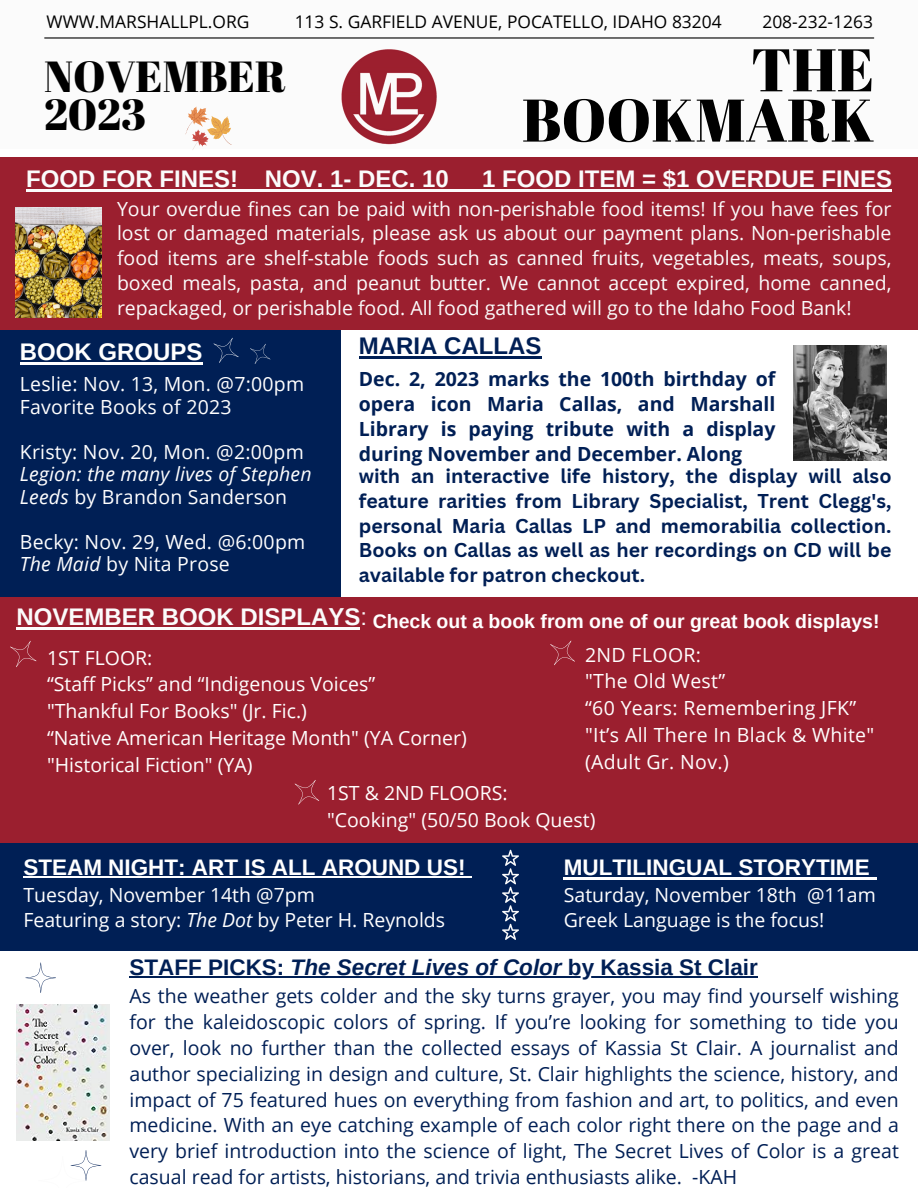
<style>
.page{position:relative;width:918px;height:1188px;background:#fff}
.page>*{position:absolute;margin:0;border:0;box-sizing:border-box;transform-origin:0 0}
.t1{font:60px "Abril Fatface";color:#000}
.t2{font:43.5px "Abril Fatface";color:#000}
.t3{font:700 24px "Arimo";color:#fbfbfb}
.t4{font:700 24px "Arimo";color:#001f55}
.t5{font:700 24px "Arimo";color:#fff}
.t6{font:700 22.5px "Arimo";color:#fff}
.t7{font:700 22.5px "Arimo";color:#001f55}
.t8{font:19.5px/25.8px "Open Sans";color:#001f55;text-align:justify}
.t9{font:19.5px "Open Sans";color:#fff}
.t10{font:19.5px/24.8px "Open Sans";color:#fbfbfb;text-align:justify}
.t11{font:700 19.5px/24.8px "Canva Sans";color:#001f55;text-align:justify}
.t12{font:700 19.5px/24.8px "Open Sans";color:#001f55;text-align:justify}
.t13{font:19.5px/27px "Open Sans";letter-spacing:.02em;color:#fff}
.t14{font:700 19.5px "Arimo";color:#fff}
.t15{font:italic 19.5px "Open Sans";letter-spacing:.01em;color:#fff}
.t16{font:17.4px "Open Sans";color:#000}
.s1{font-style:italic}
.s2{font-weight:400}
</style>
<div class="page">
<div style="left:0;top:330px;width:341px;height:277px;background:#001f55"></div>
<div style="left:0;top:157px;width:918px;height:173px;background:#9b1f2f"></div>
<div style="left:0;top:802px;width:918px;height:149px;background:#001f55"></div>
<div style="left:0;top:597px;width:918px;height:246px;background:#9b1f2f"></div>
<div style="left:0;top:0;width:918px;height:149px;background:#fbfbfb"></div>
<img style="left:341px;top:49px;width:96px;height:96px">
<hr style="left:45px;top:37px;width:829px;height:2px;background:#000">
<svg style="left:10px;top:640px;width:27px;height:27px"></svg>
<svg style="left:550px;top:640px;width:25px;height:26px"></svg>
<svg style="left:502px;top:850px;width:17px;height:90px"></svg>
<svg style="left:294px;top:780px;width:26px;height:25px"></svg>
<svg style="left:213px;top:337px;width:58px;height:27px"></svg>
<hr style="left:130px;top:976px;width:161px;height:1px;background:#001f55">
<hr style="left:291px;top:976px;width:271px;height:1px;background:#001f55">
<hr style="left:562px;top:976px;width:196px;height:1px;background:#001f55">
<svg style="left:70px;top:1150px;width:31px;height:31px"></svg>
<svg style="left:25px;top:963px;width:31px;height:30px"></svg>
<img style="left:16px;top:207px;width:85px;height:110px">
<svg style="left:186px;top:106px;width:46px;height:44px"></svg>
<img style="left:794px;top:345px;width:93px;height:115px">
<img style="left:16px;top:1005px;width:94px;height:136px">
<hr style="left:26px;top:189px;width:212px;height:3px;background:#fbfbfb">
<hr style="left:238px;top:189px;width:27px;height:3px;background:#fbfbfb">
<hr style="left:265px;top:189px;width:184px;height:3px;background:#fbfbfb">
<hr style="left:449px;top:189px;width:33px;height:3px;background:#fbfbfb">
<hr style="left:482px;top:189px;width:410px;height:3px;background:#fbfbfb">
<hr style="left:20px;top:363px;width:182px;height:2px;background:#fff">
<hr style="left:564px;top:877px;width:306px;height:3px;background:#fff">
<svg style="left:870px;top:877px;width:6px;height:3px"></svg>
<hr style="left:23px;top:876px;width:443px;height:1px;background:#fff">
<hr style="left:16px;top:627px;width:344px;height:3px;background:#fbfbfb">
<hr style="left:359px;top:356px;width:182px;height:3px;background:#001f55">
<p class="t16" style="left:47px;top:9px;width:204px">WWW.MARSHALLPL.ORG</p>
<p class="t16" style="left:295px;top:9px;width:429px">113 S. GARFIELD AVENUE, POCATELLO, IDAHO 83204</p>
<p class="t16" style="left:762px;top:9px;width:112px">208-232-1263</p>
<p class="t2" style="left:44px;top:46px;width:244px">NOVEMBER</p>
<p class="t2" style="left:44px;top:84px;width:103px">2023</p>
<p class="t1" style="left:751px;top:28px;width:125px">THE</p>
<p class="t1" style="left:522px;top:78px;width:354px">BOOKMARK</p>
<p class="t3" style="left:26px;top:165px;width:424px">FOOD FOR FINES! NOV. 1- DEC. 10</p>
<p class="t3" style="left:482px;top:165px;width:411px">1 FOOD ITEM = $1 OVERDUE FINES</p>
<p class="t10" style="left:117px;top:196px;width:776px">Your overdue fines can be paid with non-perishable food items! If you have fees for lost or damaged materials, please ask us about our payment plans. Non-perishable food items are shelf-stable foods such as canned fruits, vegetables, meats, soups, boxed meals, pasta, and peanut butter. We cannot accept expired, home canned, repackaged, or perishable food. All food gathered will go to the Idaho Food Bank!</p>
<p class="t4" style="left:359px;top:332px;width:184px">MARIA CALLAS</p>
<p class="t12" style="left:359px;top:366px;width:418px">Dec. 2, 2023 marks the 100th birthday of opera icon Maria Callas, and Marshall Library is paying tribute with a display during November and December. Along</p>
<p class="t11" style="left:359px;top:463px;width:534px">with an interactive life history, the display will also feature rarities from Library Specialist, Trent Clegg's, personal Maria Callas LP and memorabilia collection.<br>Books on Callas as well as her recordings on CD will be available for patron checkout.</p>
<p class="t5" style="left:20px;top:339px;width:184px">BOOK GROUPS</p>
<p class="t9" style="left:20px;top:370px;width:286px">Leslie: Nov. 13, Mon. @7:00pm</p>
<p class="t9" style="left:20px;top:393px;width:213px">Favorite Books of 2023</p>
<p class="t9" style="left:20px;top:438px;width:286px">Kristy: Nov. 20, Mon. @2:00pm</p>
<p class="t15" style="left:20px;top:460px;width:293px">Legion: the many lives of Stephen</p>
<p class="t9" style="left:20px;top:483px;width:269px"><span class="s1">Leeds</span> by Brandon Sanderson</p>
<p class="t9" style="left:20px;top:528px;width:287px">Becky: Nov. 29, Wed. @6:00pm</p>
<p class="t9" style="left:20px;top:550px;width:212px"><span class="s1">The Maid</span> by Nita Prose</p>
<p class="t3" style="left:16px;top:603px;width:352px">NOVEMBER BOOK DISPLAYS<span class="s2">:</span></p>
<p class="t14" style="left:373px;top:611px;width:508px">Check out a book from one of our great book displays!</p>
<p class="t9" style="left:47px;top:644px;width:107px">1ST FLOOR:</p>
<p class="t9" style="left:47px;top:670px;width:330px">“Staff Picks” and “Indigenous Voices”</p>
<p class="t9" style="left:47px;top:697px;width:262px">"Thankful For Books" (Jr. Fic.)</p>
<p class="t9" style="left:47px;top:724px;width:421px">“Native American Heritage Month" (YA Corner)</p>
<p class="t9" style="left:47px;top:751px;width:207px">"Historical Fiction" (YA)</p>
<p class="t13" style="left:585px;top:641px;width:118px">2ND FLOOR:</p>
<p class="t13" style="left:585px;top:667px;width:142px">"The Old West”</p>
<p class="t13" style="left:585px;top:694px;width:273px">“60 Years: Remembering JFK”</p>
<p class="t13" style="left:585px;top:721px;width:291px">"It’s All There In Black &amp; White" (Adult Gr. Nov.)</p>
<p class="t9" style="left:327px;top:779px;width:182px">1ST &amp; 2ND FLOORS:</p>
<p class="t9" style="left:327px;top:806px;width:270px">"Cooking" (50/50 Book Quest)</p>
<p class="t6" style="left:564px;top:855px;width:307px">MULTILINGUAL STORYTIME</p>
<p class="t9" style="left:564px;top:881px;width:314px">Saturday, November 18th @11am</p>
<p class="t9" style="left:564px;top:906px;width:262px">Greek Language is the focus!</p>
<p class="t6" style="left:23px;top:855px;width:444px">STEAM NIGHT: ART IS ALL AROUND US!</p>
<p class="t9" style="left:23px;top:881px;width:293px">Tuesday, November 14th @7pm</p>
<p class="t9" style="left:23px;top:906px;width:423px">Featuring a story: <span class="s1">The Dot</span> by Peter H. Reynolds</p>
<p class="t7" style="left:130px;top:955px;width:630px">STAFF PICKS: <span class="s1">The Secret Lives of Color</span> by Kassia St Clair</p>
<p class="t8" style="left:130px;top:983px;width:771px">As the weather gets colder and the sky turns grayer, you may find yourself wishing for the kaleidoscopic colors of spring. If you’re looking for something to tide you over, look no further than the collected essays of Kassia St Clair. A journalist and author specializing in design and culture, St. Clair highlights the science, history, and impact of 75 featured hues on everything from fashion and art, to politics, and even medicine. With an eye catching example of each color right there on the page and a very brief introduction into the science of light, The Secret Lives of Color is a great casual read for artists, historians, and trivia enthusiasts alike. -KAH</p>
</div>
